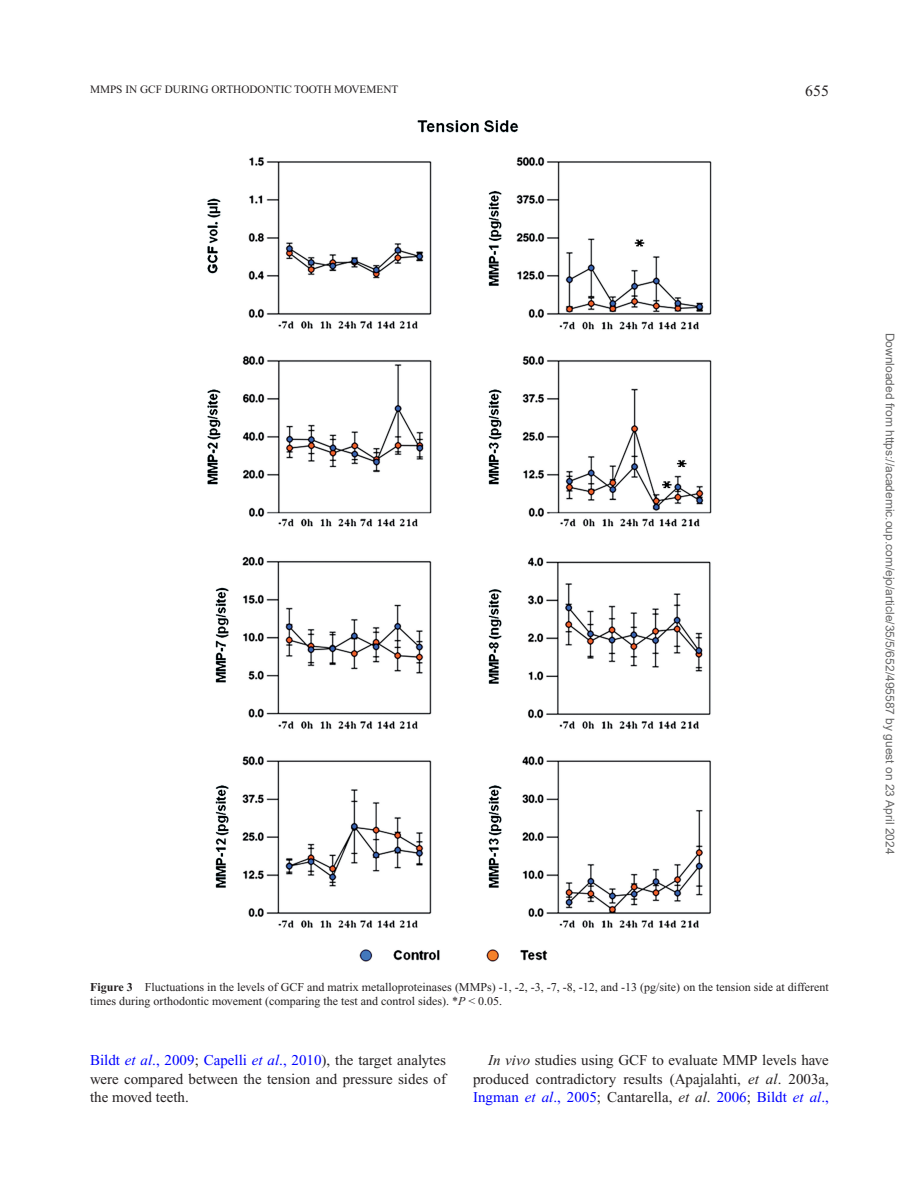
<style>
.page{position:relative;width:919px;height:1187px;background:#fff}
.page>*{position:absolute;margin:0;border:0;box-sizing:border-box;transform-origin:0 0}
.t1{font:15.75px "Times New Roman";color:#231f20}
.t2{font:15px/18px "Times New Roman";color:#231f20;text-align:justify}
.t3{font:12px/13.5px "Times New Roman";color:#231f20}
.t4{font:12px "Arial";color:#666}
.t5{font:11.25px "Times New Roman";color:#231f20}
.s1{font-weight:700}
.s2{font-style:italic}
.s3{color:#00f}
.s4{font-style:italic;color:#00f}
</style>
<div class="page">
<img style="left:207px;top:120px;width:504px;height:841px">
<p class="t5" style="left:90px;top:83px;width:310px">MMPS IN GCF DURING ORTHODONTIC TOOTH MOVEMENT</p>
<p class="t1" style="left:805px;top:82px;width:25px">655</p>
<p class="t3" style="left:90px;top:980px;width:740px"><span class="s1">Figure 3</span> Fluctuations in the levels of GCF and matrix metalloproteinases (MMPs) -1, -2, -3, -7, -8, -12, and -13 (pg/site) on the tension side at different times during orthodontic movement (comparing the test and control sides). *<span class="s2">P</span> &lt; 0.05.</p>
<p class="t2" style="left:90px;top:1051px;width:357px"><span class="s3">Bildt</span> <span class="s4">et al</span><span class="s3">., 2009</span>; <span class="s3">Capelli</span> <span class="s4">et al</span><span class="s3">., 2010</span>), the target analytes were compared between the tension and pressure sides of the moved teeth.</p>
<p class="t2" style="left:473px;top:1051px;width:357px;text-indent:15px"><span class="s2">In vivo</span> studies using GCF to evaluate MMP levels have produced contradictory results (Apajalahti, <span class="s2">et al</span>. 2003a, <span class="s3">Ingman</span> <span class="s4">et al</span><span class="s3">., 2005</span>; Cantarella, <span class="s2">et al</span>. <span class="s3">2006</span>; <span class="s3">Bildt</span> <span class="s4">et al</span><span class="s3">.,</span></p>
<p class="t4" style="left:894px;top:332px;width:523px;rotate:90deg">Downloaded from https://academic.oup.com/ejo/article/35/5/652/495587 by guest on 23 April 2024</p>
</div>
